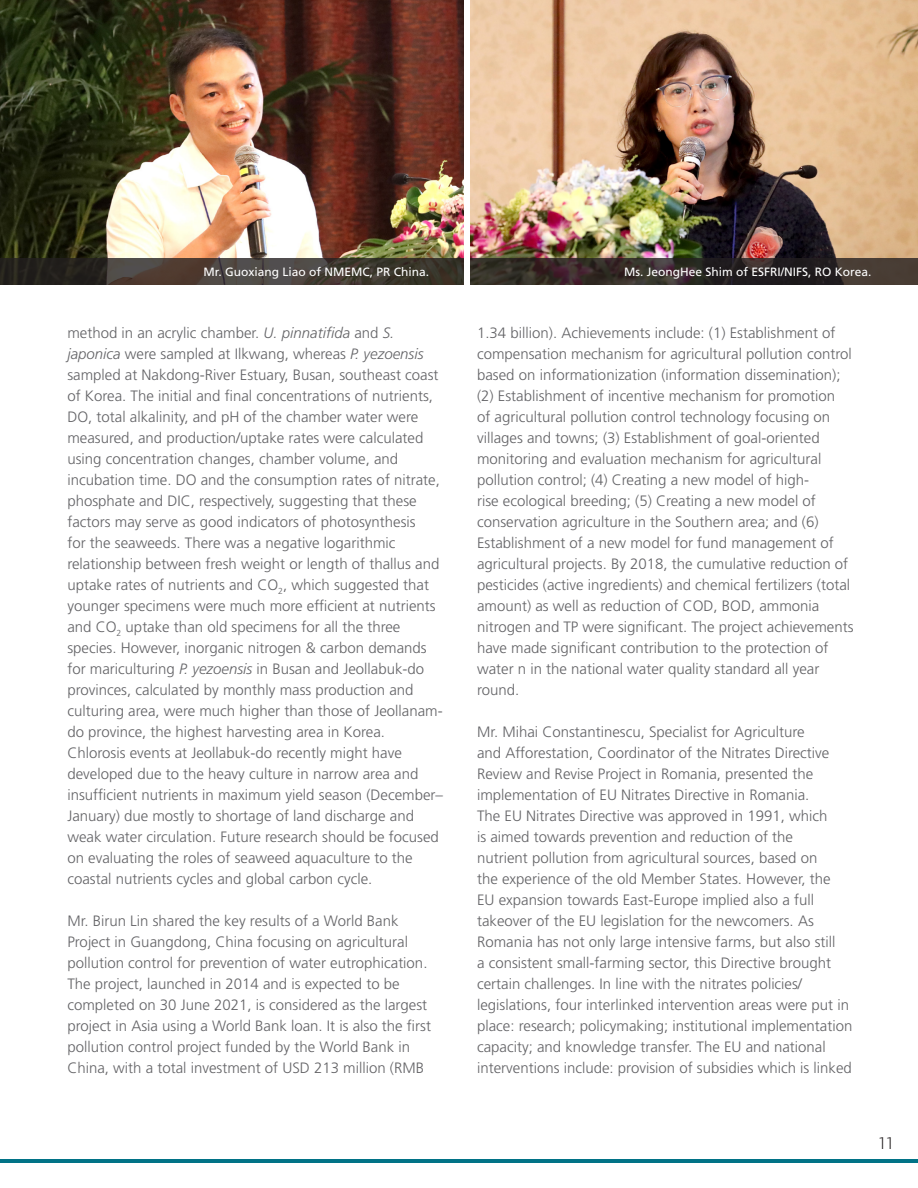
<style>
.page{position:relative;width:918px;height:1188px;background:#fff}
.page>*{position:absolute;margin:0;border:0;box-sizing:border-box;transform-origin:0 0}
.t1{font:300 16.5px "Roboto Condensed";color:#231f20}
.t2{font:300 15px/21px "Frutiger LT Std";color:#636366}
.t3{font:12px "Frutiger LT Std";color:#fff}
.s1{font-style:italic}
</style>
<div class="page">
<hr style="left:0;top:1159px;width:918px;height:4px;background:#017387">
<img style="left:0;top:0;width:464px;height:258px">
<img style="left:470px;top:0;width:448px;height:258px">
<svg style="left:0;top:258px;width:464px;height:27px;background:#3e3731"></svg>
<svg style="left:470px;top:258px;width:448px;height:27px;background:#332b28"></svg>
<p class="t3" style="left:203px;top:265px;width:227px">Mr. Guoxiang Liao of NMEMC, PR China.</p>
<p class="t3" style="left:624px;top:265px;width:249px">Ms. JeongHee Shim of ESFRI/NIFS, RO Korea.</p>
<p class="t2" style="left:67px;top:322px;width:377px">method in an acrylic chamber. <span class="s1">U. pinnatifida</span> and <span class="s1">S. japonica</span> were sampled at Ilkwang, whereas <span class="s1">P. yezoensis </span>sampled at Nakdong-River Estuary, Busan, southeast coast of Korea. The initial and final concentrations of nutrients, DO, total alkalinity, and pH of the chamber water were measured, and production/uptake rates were calculated using concentration changes, chamber volume, and incubation time. DO and the consumption rates of nitrate, phosphate and DIC, respectively, suggesting that these factors may serve as good indicators of photosynthesis<br>for the seaweeds. There was a negative logarithmic relationship between fresh weight or length of thallus and uptake rates of nutrients and CO<sub>2</sub>, which suggested that younger specimens were much more efficient at nutrients and CO<sub>2</sub> uptake than old specimens for all the three species. However, inorganic nitrogen &amp; carbon demands for mariculturing <span class="s1">P. yezoensis</span> in Busan and Jeollabuk-do provinces, calculated by monthly mass production and culturing area, were much higher than those of Jeollanam&shy;do province, the highest harvesting area in Korea.<br>Chlorosis events at Jeollabuk-do recently might have developed due to the heavy culture in narrow area and insufficient nutrients in maximum yield season (December– January) due mostly to shortage of land discharge and weak water circulation. Future research should be focused on evaluating the roles of seaweed aquaculture to the coastal nutrients cycles and global carbon cycle.</p>
<p class="t2" style="left:67px;top:910px;width:365px">Mr. Birun Lin shared the key results of a World Bank Project in Guangdong, China focusing on agricultural pollution control for prevention of water eutrophication.<br>The project, launched in 2014 and is expected to be completed on 30 June 2021, is considered as the largest project in Asia using a World Bank loan. It is also the first pollution control project funded by the World Bank in China, with a total investment of USD 213 million (RMB</p>
<p class="t2" style="left:477px;top:322px;width:378px">1.34 billion). Achievements include: (1) Establishment of compensation mechanism for agricultural pollution control based on informationization (information dissemination); (2) Establishment of incentive mechanism for promotion<br>of agricultural pollution control technology focusing on villages and towns; (3) Establishment of goal-oriented monitoring and evaluation mechanism for agricultural pollution control; (4) Creating a new model of high-<br>rise ecological breeding; (5) Creating a new model of conservation agriculture in the Southern area; and (6)<br>Establishment of a new model for fund management of agricultural projects. By 2018, the cumulative reduction of pesticides (active ingredients) and chemical fertilizers (total amount) as well as reduction of COD, BOD, ammonia nitrogen and TP were significant. The project achievements have made significant contribution to the protection of water n in the national water quality standard all year round.</p>
<p class="t2" style="left:477px;top:721px;width:377px">Mr. Mihai Constantinescu, Specialist for Agriculture<br>and Afforestation, Coordinator of the Nitrates Directive Review and Revise Project in Romania, presented the implementation of EU Nitrates Directive in Romania.<br>The EU Nitrates Directive was approved in 1991, which<br>is aimed towards prevention and reduction of the<br>nutrient pollution from agricultural sources, based on<br>the experience of the old Member States. However, the<br>EU expansion towards East-Europe implied also a full takeover of the EU legislation for the newcomers. As Romania has not only large intensive farms, but also still<br>a consistent small-farming sector, this Directive brought certain challenges. In line with the nitrates policies/ legislations, four interlinked intervention areas were put in place: research; policymaking; institutional implementation capacity; and knowledge transfer. The EU and national interventions include: provision of subsidies which is linked</p>
<p class="t1" style="left:878px;top:1132px;width:17px">11</p>
</div>
